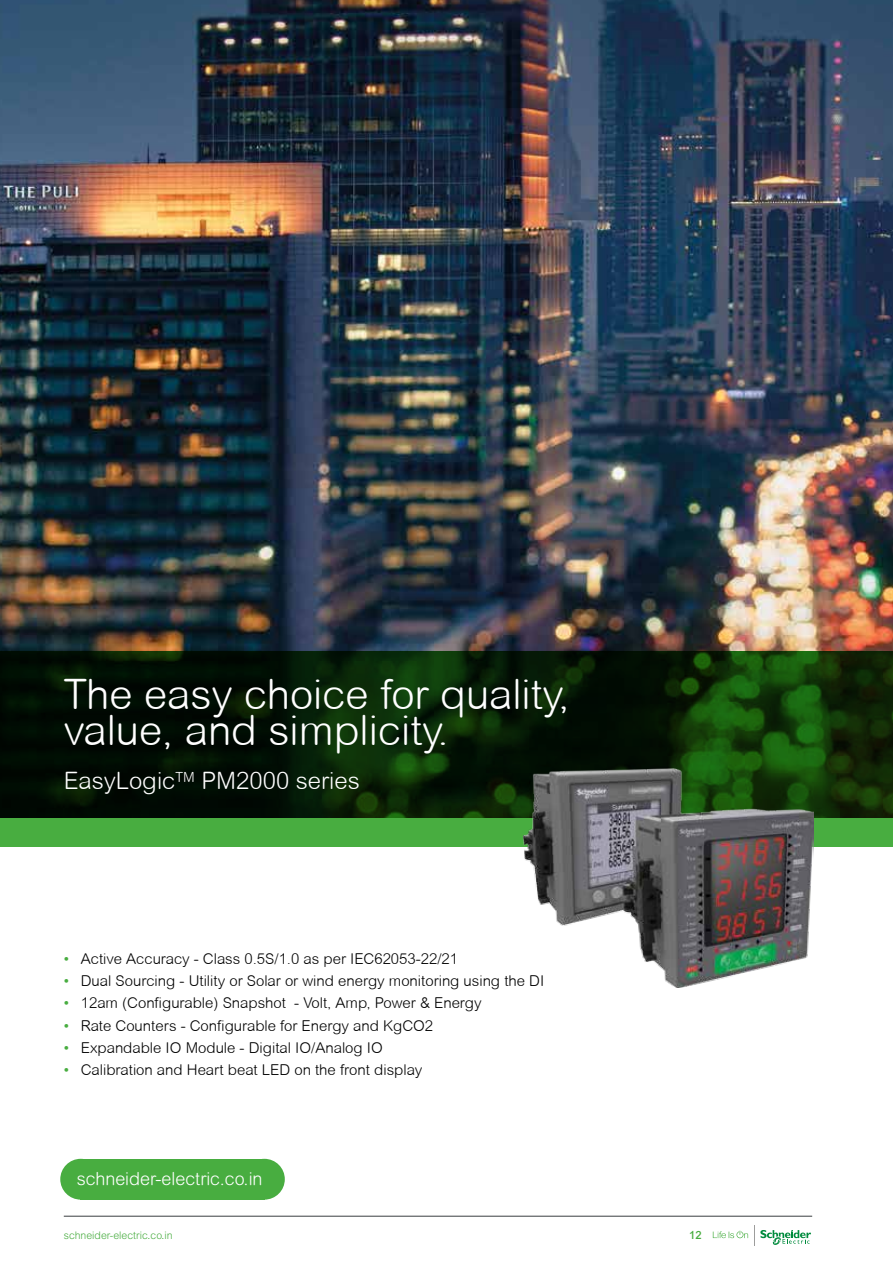
<style>
.page{position:relative;width:893px;height:1263px;background:#fff}
.page>*{position:absolute;margin:0;border:0;box-sizing:border-box;transform-origin:0 0}
.t1{font:300 42px "Arial Rounded MT";color:#fff}
.t2{font:300 24px "Arial Rounded MT";color:#fff}
.titre_parapgraphe{font:300 18px "Arial Rounded MT Std";color:#fff}
.t3{font:300 15px "Arial Rounded MT";color:#000}
.t4{font:500 11.25px "Arial MT Std";color:#48ad40}
.t5{font:300 10.5px "Arial MT Std";color:#48ad40}
.s1{color:#48ad40}
</style>
<div class="page">
<hr style="left:64px;top:1216px;width:748px;height:1px;background:#505456">
<svg style="left:713px;top:1231px;width:35px;height:7px"></svg>
<svg style="left:754px;top:1225px;width:57px;height:20px"></svg>
<img style="left:0;top:0;width:893px;height:651px">
<svg style="left:0;top:651px;width:893px;height:167px;background:#081f05"></svg>
<div style="left:0;top:818px;width:893px;height:29px;background:#48ad40"></div>
<div style="left:60px;top:1159px;width:41px;height:40px;background:#48ad40;border-radius:50%"></div>
<div style="left:80px;top:1159px;width:184px;height:40px;background:#48ad40"></div>
<div style="left:244px;top:1159px;width:41px;height:40px;background:#48ad40;border-radius:50%"></div>
<img style="left:523px;top:769px;width:291px;height:218px">
<p class="t1" style="left:64px;top:670px;width:507px">The easy choice for quality,</p>
<p class="t1" style="left:64px;top:706px;width:387px">value, and simplicity.</p>
<p class="t2" style="left:64px;top:767px;width:297px">EasyLogic<sup>TM</sup> PM2000 series</p>
<p class="t3" style="left:64px;top:950px;width:396px"><span class="s1">•</span> Active Accuracy - Class 0.5S/1.0 as per IEC62053-22/21</p>
<p class="t3" style="left:64px;top:972px;width:482px"><span class="s1">•</span> Dual Sourcing - Utility or Solar or wind energy monitoring using the DI</p>
<p class="t3" style="left:64px;top:994px;width:419px"><span class="s1">•</span> 12am (Configurable) Snapshot - Volt, Amp, Power &amp; Energy</p>
<p class="t3" style="left:64px;top:1017px;width:371px"><span class="s1">•</span> Rate Counters - Configurable for Energy and KgCO2</p>
<p class="t3" style="left:64px;top:1039px;width:321px"><span class="s1">•</span> Expandable IO Module - Digital IO/Analog IO</p>
<p class="t3" style="left:64px;top:1061px;width:360px"><span class="s1">•</span> Calibration and Heart beat LED on the front display</p>
<p class="titre_parapgraphe" style="left:77px;top:1168px;width:187px">schneider-electric.co.in</p>
<p class="t5" style="left:64px;top:1229px;width:110px">schneider-electric.co.in</p>
<p class="t4" style="left:689px;top:1228px;width:14px">12</p>
</div>
